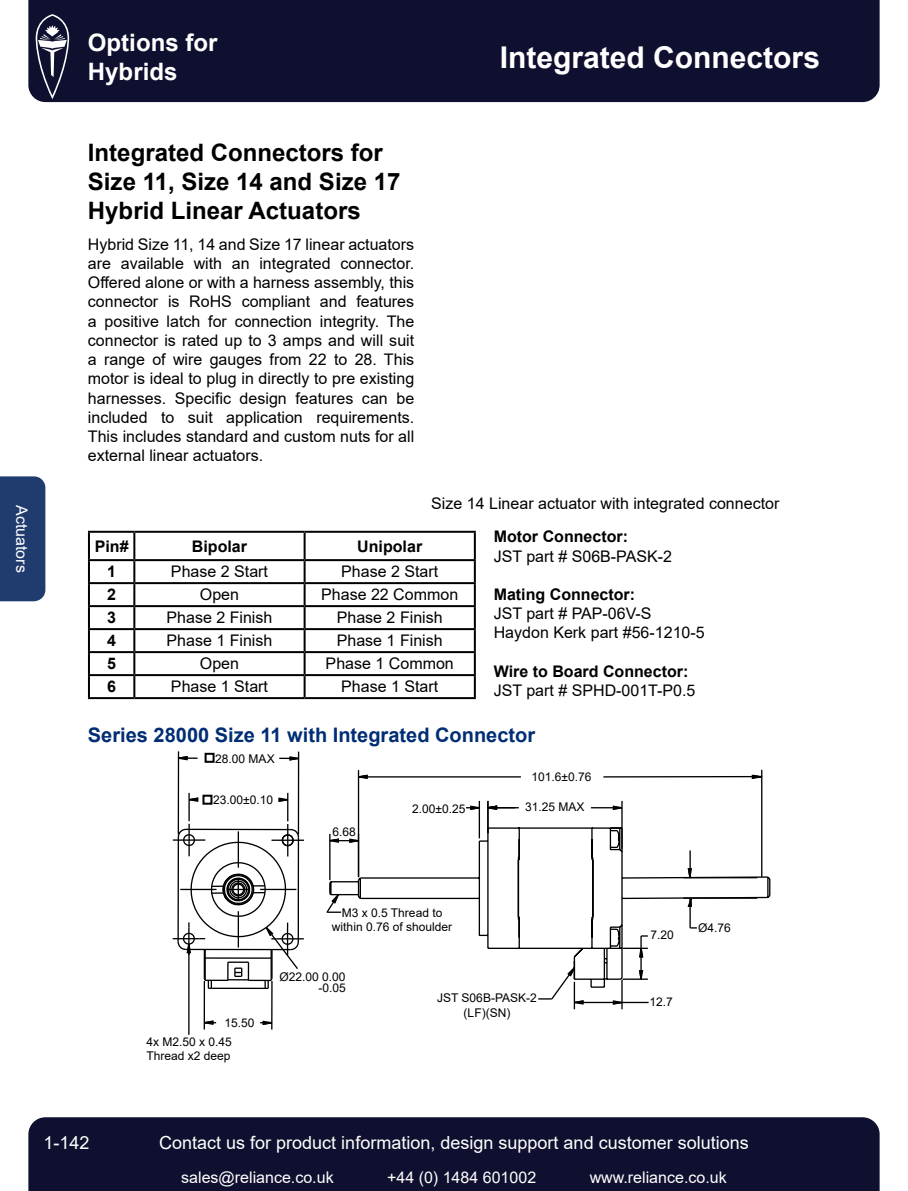
<style>
.page{position:relative;width:908px;height:1191px;background:#fff}
.page>*{position:absolute;margin:0;border:0;box-sizing:border-box;transform-origin:0 0}
.t1{font:700 30px "Arial";color:#fff}
.t2{font:700 24px/28.8px "Arial";color:#000}
.t3{font:700 24px/28.8px "Arial";color:#fff}
.t4{font:700 20px "Arial";color:#002d74}
.t5{font:18px "Arial";color:#fff}
.t6{font:16px/19.2px "Arial";color:#000;text-align:justify}
.t7{font:700 16px "Arial";color:#000}
.t8{font:16px "Arial";color:#fff}
.t9{font:12px/14.4px "Arial";color:#000;text-align:center}
</style>
<div class="page">
<div style="left:28px;top:1117px;width:851px;height:74px;background:#0f102f"></div>
<div style="left:28px;top:0;width:851px;height:102px;background:#0f102f"></div>
<svg style="left:36px;top:14px;width:33px;height:85px;background:#494961"></svg>
<div style="left:0;top:476px;width:45px;height:125px;background:#203c6e"></div>
<hr style="left:188px;top:944px;width:1px;height:90px;background:#000">
<hr style="left:203px;top:981px;width:2px;height:48px;background:#000">
<hr style="left:271px;top:981px;width:1px;height:48px;background:#000">
<hr style="left:178px;top:751px;width:1px;height:83px;background:#000">
<hr style="left:297px;top:751px;width:2px;height:83px;background:#000">
<svg style="left:177px;top:755px;width:20px;height:6px"></svg>
<svg style="left:260px;top:1019px;width:13px;height:6px"></svg>
<svg style="left:203px;top:1019px;width:13px;height:6px"></svg>
<svg style="left:279px;top:755px;width:21px;height:6px"></svg>
<svg style="left:172px;top:793px;width:132px;height:196px"></svg>
<hr style="left:186px;top:828px;width:105px;height:2px;background:#000">
<hr style="left:621px;top:801px;width:1px;height:48px;background:#000">
<hr style="left:487px;top:807px;width:31px;height:1px;background:#000">
<hr style="left:590px;top:807px;width:31px;height:1px;background:#000">
<hr style="left:487px;top:801px;width:1px;height:32px;background:#000">
<hr style="left:478px;top:801px;width:2px;height:37px;background:#000">
<hr style="left:358px;top:770px;width:1px;height:107px;background:#000">
<hr style="left:760px;top:770px;width:2px;height:107px;background:#000">
<hr style="left:358px;top:776px;width:162px;height:1px;background:#000">
<hr style="left:603px;top:776px;width:158px;height:1px;background:#000">
<hr style="left:621px;top:979px;width:1px;height:30px;background:#000">
<hr style="left:574px;top:1001px;width:47px;height:2px;background:#000">
<hr style="left:621px;top:1001px;width:27px;height:2px;background:#000">
<svg style="left:612px;top:999px;width:11px;height:6px"></svg>
<svg style="left:538px;top:988px;width:46px;height:21px"></svg>
<svg style="left:750px;top:773px;width:13px;height:7px"></svg>
<svg style="left:357px;top:774px;width:11px;height:6px"></svg>
<svg style="left:466px;top:804px;width:13px;height:6px"></svg>
<svg style="left:612px;top:804px;width:11px;height:6px"></svg>
<svg style="left:487px;top:804px;width:28px;height:6px"></svg>
<svg style="left:328px;top:826px;width:443px;height:162px"></svg>
<div style="left:204px;top:753px;width:10px;height:10px;border:2px solid #000"></div>
<div style="left:202px;top:794px;width:10px;height:10px;border:2px solid #000"></div>
<hr style="left:88px;top:531px;width:46px;height:2px;background:#000">
<hr style="left:88px;top:533px;width:2px;height:26px;background:#000">
<hr style="left:134px;top:531px;width:170px;height:2px;background:#000">
<hr style="left:133px;top:533px;width:2px;height:26px;background:#000">
<hr style="left:304px;top:531px;width:171px;height:2px;background:#000">
<hr style="left:303px;top:533px;width:2px;height:26px;background:#000">
<hr style="left:473px;top:533px;width:2px;height:26px;background:#000">
<hr style="left:88px;top:559px;width:46px;height:2px;background:#000">
<hr style="left:88px;top:561px;width:2px;height:21px;background:#000">
<hr style="left:134px;top:559px;width:170px;height:2px;background:#000">
<hr style="left:133px;top:561px;width:2px;height:21px;background:#000">
<hr style="left:304px;top:559px;width:171px;height:2px;background:#000">
<hr style="left:303px;top:561px;width:2px;height:21px;background:#000">
<hr style="left:473px;top:561px;width:2px;height:21px;background:#000">
<hr style="left:88px;top:582px;width:46px;height:2px;background:#000">
<hr style="left:88px;top:584px;width:2px;height:21px;background:#000">
<hr style="left:134px;top:582px;width:170px;height:2px;background:#000">
<hr style="left:133px;top:584px;width:2px;height:21px;background:#000">
<hr style="left:304px;top:582px;width:171px;height:2px;background:#000">
<hr style="left:303px;top:584px;width:2px;height:21px;background:#000">
<hr style="left:473px;top:584px;width:2px;height:21px;background:#000">
<hr style="left:88px;top:605px;width:46px;height:2px;background:#000">
<hr style="left:88px;top:607px;width:2px;height:21px;background:#000">
<hr style="left:134px;top:605px;width:170px;height:2px;background:#000">
<hr style="left:133px;top:607px;width:2px;height:21px;background:#000">
<hr style="left:304px;top:605px;width:171px;height:2px;background:#000">
<hr style="left:303px;top:607px;width:2px;height:21px;background:#000">
<hr style="left:473px;top:607px;width:2px;height:21px;background:#000">
<hr style="left:88px;top:628px;width:46px;height:2px;background:#000">
<hr style="left:88px;top:630px;width:2px;height:21px;background:#000">
<hr style="left:134px;top:628px;width:170px;height:2px;background:#000">
<hr style="left:133px;top:630px;width:2px;height:21px;background:#000">
<hr style="left:304px;top:628px;width:171px;height:2px;background:#000">
<hr style="left:303px;top:630px;width:2px;height:21px;background:#000">
<hr style="left:473px;top:630px;width:2px;height:21px;background:#000">
<hr style="left:88px;top:651px;width:46px;height:2px;background:#000">
<hr style="left:88px;top:653px;width:2px;height:21px;background:#000">
<hr style="left:134px;top:651px;width:170px;height:2px;background:#000">
<hr style="left:133px;top:653px;width:2px;height:21px;background:#000">
<hr style="left:304px;top:651px;width:171px;height:2px;background:#000">
<hr style="left:303px;top:653px;width:2px;height:21px;background:#000">
<hr style="left:473px;top:653px;width:2px;height:21px;background:#000">
<hr style="left:88px;top:674px;width:46px;height:2px;background:#000">
<hr style="left:88px;top:676px;width:2px;height:21px;background:#000">
<hr style="left:134px;top:674px;width:170px;height:2px;background:#000">
<hr style="left:133px;top:676px;width:2px;height:21px;background:#000">
<hr style="left:304px;top:674px;width:171px;height:2px;background:#000">
<hr style="left:303px;top:676px;width:2px;height:21px;background:#000">
<hr style="left:473px;top:676px;width:2px;height:21px;background:#000">
<hr style="left:88px;top:697px;width:46px;height:2px;background:#000">
<hr style="left:134px;top:697px;width:170px;height:2px;background:#000">
<hr style="left:304px;top:697px;width:171px;height:2px;background:#000">
<p class="t8" style="left:33px;top:505px;width:69px;rotate:90deg">Actuators</p>
<h2 class="t3" style="left:88px;top:28px;width:131px">Options for<br>Hybrids</h2>
<h1 class="t1" style="left:499px;top:36px;width:322px">Integrated Connectors</h1>
<h2 class="t2" style="left:88px;top:139px;width:314px">Integrated Connectors for<br>Size 11, Size 14 and Size 17<br>Hybrid Linear Actuators</h2>
<p class="t6" style="left:88px;top:234px;width:327px">Hybrid Size 11, 14 and Size 17 linear actuators are available with an integrated connector.<br>Offered alone or with a harness assembly, this connector is RoHS compliant and features a positive latch for connection integrity. The connector is rated up to 3 amps and will suit a range of wire gauges from 22 to 28. This motor is ideal to plug in directly to pre existing harnesses. Specific design features can be included to suit application requirements.<br>This includes standard and custom nuts for all external linear actuators.</p>
<p class="t6" style="left:431px;top:494px;width:349px">Size 14 Linear actuator with integrated connector</p>
<p class="t7" style="left:95px;top:535px;width:35px">Pin#</p>
<p class="t7" style="left:192px;top:535px;width:57px">Bipolar</p>
<p class="t7" style="left:357px;top:535px;width:66px">Unipolar</p>
<p class="t7" style="left:107px;top:560px;width:10px">1</p>
<p class="t6" style="left:171px;top:562px;width:98px">Phase 2 Start</p>
<p class="t6" style="left:341px;top:562px;width:98px">Phase 2 Start</p>
<p class="t7" style="left:107px;top:583px;width:10px">2</p>
<p class="t6" style="left:200px;top:585px;width:41px">Open</p>
<p class="t6" style="left:321px;top:585px;width:138px">Phase 22 Common</p>
<p class="t7" style="left:107px;top:606px;width:10px">3</p>
<p class="t6" style="left:166px;top:608px;width:107px">Phase 2 Finish</p>
<p class="t6" style="left:336px;top:608px;width:107px">Phase 2 Finish</p>
<p class="t7" style="left:107px;top:629px;width:10px">4</p>
<p class="t6" style="left:166px;top:631px;width:107px">Phase 1 Finish</p>
<p class="t6" style="left:336px;top:631px;width:107px">Phase 1 Finish</p>
<p class="t7" style="left:107px;top:652px;width:10px">5</p>
<p class="t6" style="left:200px;top:654px;width:41px">Open</p>
<p class="t6" style="left:325px;top:654px;width:130px">Phase 1 Common</p>
<p class="t7" style="left:107px;top:675px;width:10px">6</p>
<p class="t6" style="left:171px;top:677px;width:98px">Phase 1 Start</p>
<p class="t6" style="left:341px;top:677px;width:98px">Phase 1 Start</p>
<p class="t7" style="left:493px;top:525px;width:136px">Motor Connector:</p>
<p class="t6" style="left:493px;top:546px;width:180px">JST part # S06B-PASK-2</p>
<p class="t7" style="left:493px;top:583px;width:143px">Mating Connector:</p>
<p class="t6" style="left:493px;top:604px;width:212px">JST part # PAP-06V-S<br>Haydon Kerk part #56-1210-5</p>
<p class="t7" style="left:493px;top:660px;width:196px">Wire to Board Connector:</p>
<p class="t6" style="left:493px;top:681px;width:203px">JST part # SPHD-001T-P0.5</p>
<p class="t4" style="left:88px;top:721px;width:448px">Series 28000 Size 11 with Integrated Connector</p>
<p class="t9" style="left:215px;top:751px;width:61px">28.00 MAX</p>
<p class="t9" style="left:213px;top:793px;width:61px">23.00±0.10</p>
<p class="t9" style="left:332px;top:824px;width:25px">6.68</p>
<p class="t9" style="left:412px;top:801px;width:55px">2.00±0.25</p>
<p class="t9" style="left:531px;top:769px;width:61px">101.6±0.76</p>
<p class="t9" style="left:525px;top:799px;width:61px">31.25 MAX</p>
<p class="t9" style="left:146px;top:1013px;width:109px;line-height:18.6px;text-align:left;text-indent:78px">15.50<br>4x M2.50 x 0.45</p>
<p class="t9" style="left:146px;top:1048px;width:86px">Thread x2 deep</p>
<p class="t9" style="left:332px;top:905px;width:122px">M3 x 0.5 Thread to within 0.76 of shoulder</p>
<p class="t9" style="left:650px;top:928px;width:25px">7.20</p>
<p class="t9" style="left:279px;top:971px;width:68px;line-height:10.8px;text-align:right">Ø22.00 0.00 -0.05</p>
<p class="t9" style="left:437px;top:991px;width:101px">JST S06B-PASK-2 (LF)(SN)</p>
<p class="t9" style="left:649px;top:994px;width:25px">12.7</p>
<p class="t9" style="left:697px;top:921px;width:34px">Ø4.76</p>
<p class="t5" style="left:44px;top:1130px;width:48px">1-142</p>
<p class="t5" style="left:159px;top:1130px;width:591px">Contact us for product information, design support and customer solutions</p>
<p class="t8" style="left:181px;top:1166px;width:154px">sales@reliance.co.uk</p>
<p class="t8" style="left:387px;top:1166px;width:150px">+44 (0) 1484 601002</p>
<p class="t8" style="left:589px;top:1166px;width:138px">www.reliance.co.uk</p>
</div>
